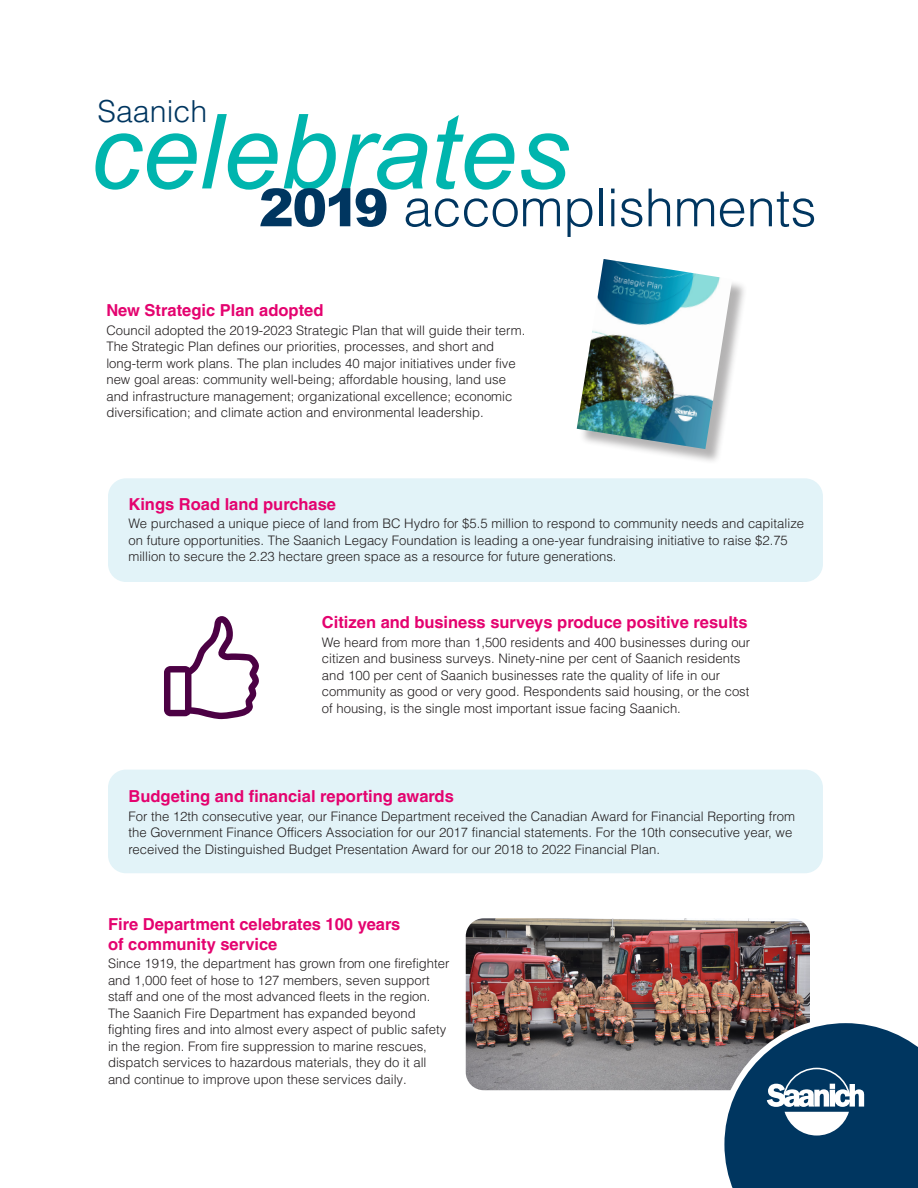
<style>
.page{position:relative;width:918px;height:1188px;background:#fff}
.page>*{position:absolute;margin:0;border:0;box-sizing:border-box;transform-origin:0 0}
.t1{font:italic 103.95px "Arial";color:#00b5ae}
.t2{font:300 52.35px "Helvetica LT Pro";color:#003660}
.t3{font:300 30.45px "Helvetica LT Pro";color:#003660}
.t4{font:700 16.5px/19.5px "Helvetica LT Pro";color:#e4036f}
.t5{font:300 13.2px/16.5px "Helvetica LT Pro";color:#231f20}
.s1{font-family:"Arial";font-weight:900}
</style>
<div class="page">
<div style="left:108px;top:478px;width:715px;height:104px;background:#e2f3f8;border-radius:18px"></div>
<div style="left:108px;top:770px;width:715px;height:103px;background:#e2f3f8;border-radius:18px"></div>
<div style="left:579px;top:262px;width:169px;height:203px;background:#231f20;opacity:.34"></div>
<img style="left:577px;top:259px;width:155px;height:190px">
<svg style="left:164px;top:616px;width:95px;height:103px"></svg>
<img style="left:466px;top:918px;width:344px;height:172px">
<svg style="left:718px;top:1017px;width:200px;height:171px"></svg>
<h3 class="t3" style="left:98px;top:92px;width:111px">Saanich</h3>
<h1 class="t1" style="left:90px;top:85px;width:481px">celebrates</h1>
<h2 class="t2" style="left:259px;top:175px;width:559px"><span class="s1">2019</span> accomplishments</h2>
<p class="t4" style="left:106px;top:301px;width:219px">New Strategic Plan adopted</p>
<p class="t5" style="left:106px;top:322px;width:420px">Council adopted the 2019-2023 Strategic Plan that will guide their term.<br>The Strategic Plan defines our priorities, processes, and short and long-term work plans. The plan includes 40 major initiatives under five new goal areas: community well-being; affordable housing, land use and infrastructure management; organizational excellence; economic diversification; and climate action and environmental leadership.</p>
<p class="t4" style="left:128px;top:494px;width:209px">Kings Road land purchase</p>
<p class="t5" style="left:128px;top:515px;width:677px">We purchased a unique piece of land from BC Hydro for $5.5 million to respond to community needs and capitalize on future opportunities. The Saanich Legacy Foundation is leading a one-year fundraising initiative to raise $2.75 million to secure the 2.23 hectare green space as a resource for future generations.</p>
<p class="t4" style="left:322px;top:612px;width:427px">Citizen and business surveys produce positive results</p>
<p class="t5" style="left:322px;top:634px;width:430px">We heard from more than 1,500 residents and 400 businesses during our citizen and business surveys. Ninety-nine per cent of Saanich residents and 100 per cent of Saanich businesses rate the quality of life in our community as good or very good. Respondents said housing, or the cost of housing, is the single most important issue facing Saanich.</p>
<p class="t4" style="left:128px;top:787px;width:327px">Budgeting and financial reporting awards</p>
<p class="t5" style="left:128px;top:808px;width:668px">For the 12th consecutive year, our Finance Department received the Canadian Award for Financial Reporting from the Government Finance Officers Association for our 2017 financial statements. For the 10th consecutive year, we received the Distinguished Budget Presentation Award for our 2018 to 2022 Financial Plan.</p>
<p class="t4" style="left:108px;top:915px;width:294px">Fire Department celebrates 100 years of community service</p>
<p class="t5" style="left:108px;top:955px;width:343px">Since 1919, the department has grown from one firefighter and 1,000 feet of hose to 127 members, seven support staff and one of the most advanced fleets in the region.<br>The Saanich Fire Department has expanded beyond fighting fires and into almost every aspect of public safety in the region. From fire suppression to marine rescues, dispatch services to hazardous materials, they do it all and continue to improve upon these services daily.</p>
</div>
